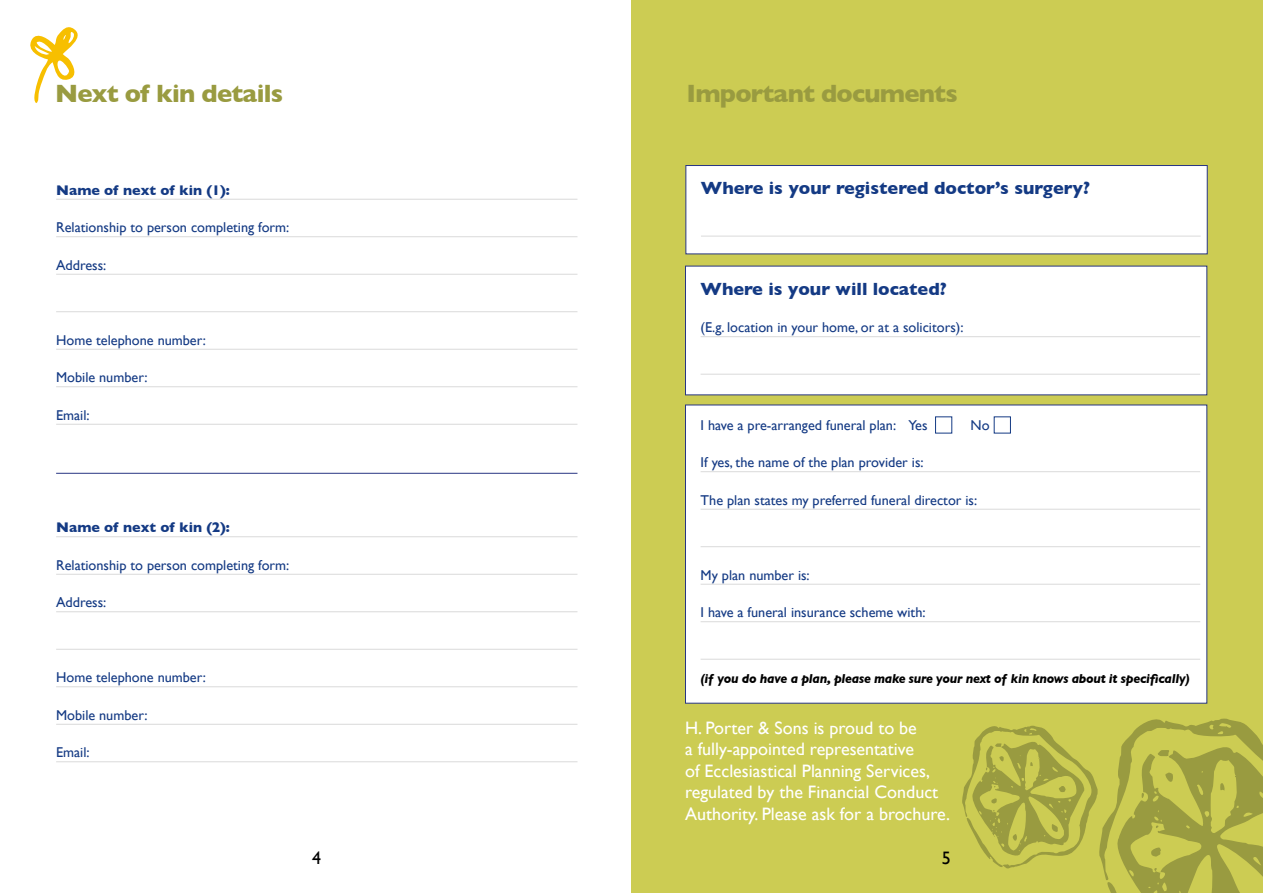
<style>
.page{position:relative;width:1263px;height:893px;background:#fff}
.page>*{position:absolute;margin:0;border:0;box-sizing:border-box;transform-origin:0 0}
.t1{font:700 25.5px "Gill Sans";letter-spacing:-.03em;color:#999b40}
.t2{font:18px/21.6px "Gill Sans";color:#fff}
.t3{font:700 18px "Gill Sans";color:#143a84}
.t4{font:18px "Gill Sans";color:#000}
.t5{font:14.25px "Gill Sans";color:#143a84}
.t6{font:700 14.25px "Gill Sans";color:#143a84}
.t7{font:italic 700 13.2px "Gill Sans";letter-spacing:-.02em;color:#000;scale:.95 1}
</style>
<div class="page">
<div style="left:631px;top:0;width:632px;height:893px;background:#cccc53"></div>
<svg style="left:962px;top:718px;width:301px;height:175px"></svg>
<div style="left:685px;top:266px;width:522px;height:129px;background:#fff"></div>
<div style="left:685px;top:165px;width:522px;height:89px;background:#fff;border:1px solid #283583"></div>
<div style="left:685px;top:405px;width:522px;height:298px;background:#fff"></div>
<hr style="left:56px;top:199px;width:521px;height:1px;background:#dadada">
<hr style="left:56px;top:236px;width:521px;height:1px;background:#dadada">
<hr style="left:56px;top:274px;width:521px;height:1px;background:#dadada">
<hr style="left:56px;top:311px;width:521px;height:1px;background:#dadada">
<hr style="left:56px;top:349px;width:521px;height:1px;background:#dadada">
<hr style="left:56px;top:386px;width:521px;height:1px;background:#dadada">
<hr style="left:56px;top:424px;width:521px;height:1px;background:#dadada">
<hr style="left:56px;top:536px;width:521px;height:1px;background:#dadada">
<hr style="left:56px;top:574px;width:521px;height:1px;background:#dadada">
<hr style="left:56px;top:611px;width:521px;height:1px;background:#dadada">
<hr style="left:56px;top:649px;width:521px;height:1px;background:#dadada">
<hr style="left:56px;top:686px;width:521px;height:1px;background:#dadada">
<hr style="left:56px;top:724px;width:521px;height:1px;background:#dadada">
<hr style="left:56px;top:761px;width:521px;height:1px;background:#dadada">
<hr style="left:701px;top:336px;width:499px;height:1px;background:#dadada">
<hr style="left:701px;top:374px;width:499px;height:1px;background:#dadada">
<hr style="left:701px;top:471px;width:499px;height:1px;background:#dadada">
<hr style="left:701px;top:509px;width:499px;height:1px;background:#dadada">
<hr style="left:701px;top:546px;width:499px;height:1px;background:#dadada">
<hr style="left:701px;top:584px;width:499px;height:1px;background:#dadada">
<hr style="left:701px;top:621px;width:499px;height:1px;background:#dadada">
<hr style="left:701px;top:659px;width:499px;height:1px;background:#dadada">
<hr style="left:701px;top:236px;width:499px;height:1px;background:#dadada">
<hr style="left:56px;top:473px;width:521px;height:1px;background:#283583">
<svg style="left:30px;top:27px;width:48px;height:76px"></svg>
<h1 class="t1" style="left:55px;top:73px;width:230px">Next of kin details</h1>
<h1 class="t1" style="left:686px;top:73px;width:273px">Important documents</h1>
<p class="t6" style="left:56px;top:179px;width:175px">Name of next of kin (1):</p>
<p class="t5" style="left:56px;top:219px;width:235px">Relationship to person completing form:</p>
<p class="t5" style="left:56px;top:257px;width:52px">Address:</p>
<p class="t5" style="left:56px;top:332px;width:151px">Home telephone number:</p>
<p class="t5" style="left:56px;top:369px;width:93px">Mobile number:</p>
<p class="t5" style="left:56px;top:407px;width:35px">Email:</p>
<p class="t6" style="left:56px;top:516px;width:175px">Name of next of kin (2):</p>
<p class="t5" style="left:56px;top:557px;width:235px">Relationship to person completing form:</p>
<p class="t5" style="left:56px;top:594px;width:52px">Address:</p>
<p class="t5" style="left:56px;top:669px;width:151px">Home telephone number:</p>
<p class="t5" style="left:56px;top:707px;width:93px">Mobile number:</p>
<p class="t5" style="left:56px;top:744px;width:35px">Email:</p>
<p class="t3" style="left:701px;top:174px;width:391px">Where is your registered doctor’s surgery?</p>
<p class="t3" style="left:701px;top:274px;width:248px">Where is your will located?</p>
<p class="t5" style="left:701px;top:319px;width:264px">(E.g. location in your home, or at a solicitors):</p>
<p class="t5" style="left:701px;top:417px;width:228px">I have a pre-arranged funeral plan: Yes</p>
<p class="t5" style="left:971px;top:417px;width:20px">No</p>
<p class="t5" style="left:701px;top:454px;width:225px">If yes, the name of the plan provider is:</p>
<p class="t5" style="left:701px;top:492px;width:278px">The plan states my preferred funeral director is:</p>
<p class="t5" style="left:701px;top:567px;width:111px">My plan number is:</p>
<p class="t5" style="left:701px;top:604px;width:227px">I have a funeral insurance scheme with:</p>
<p class="t7" style="left:701px;top:671px;width:516px">(if you do have a plan, please make sure your next of kin knows about it specifically)</p>
<p class="t2" style="left:685px;top:716px;width:267px">H. Porter &amp; Sons is proud to be<br>a fully-appointed representative<br>of Ecclesiastical Planning Services, regulated by the Financial Conduct Authority. Please ask for a brochure.</p>
<p class="t4" style="left:312px;top:847px;width:10px">4</p>
<p class="t4" style="left:942px;top:847px;width:10px">5</p>
</div>
